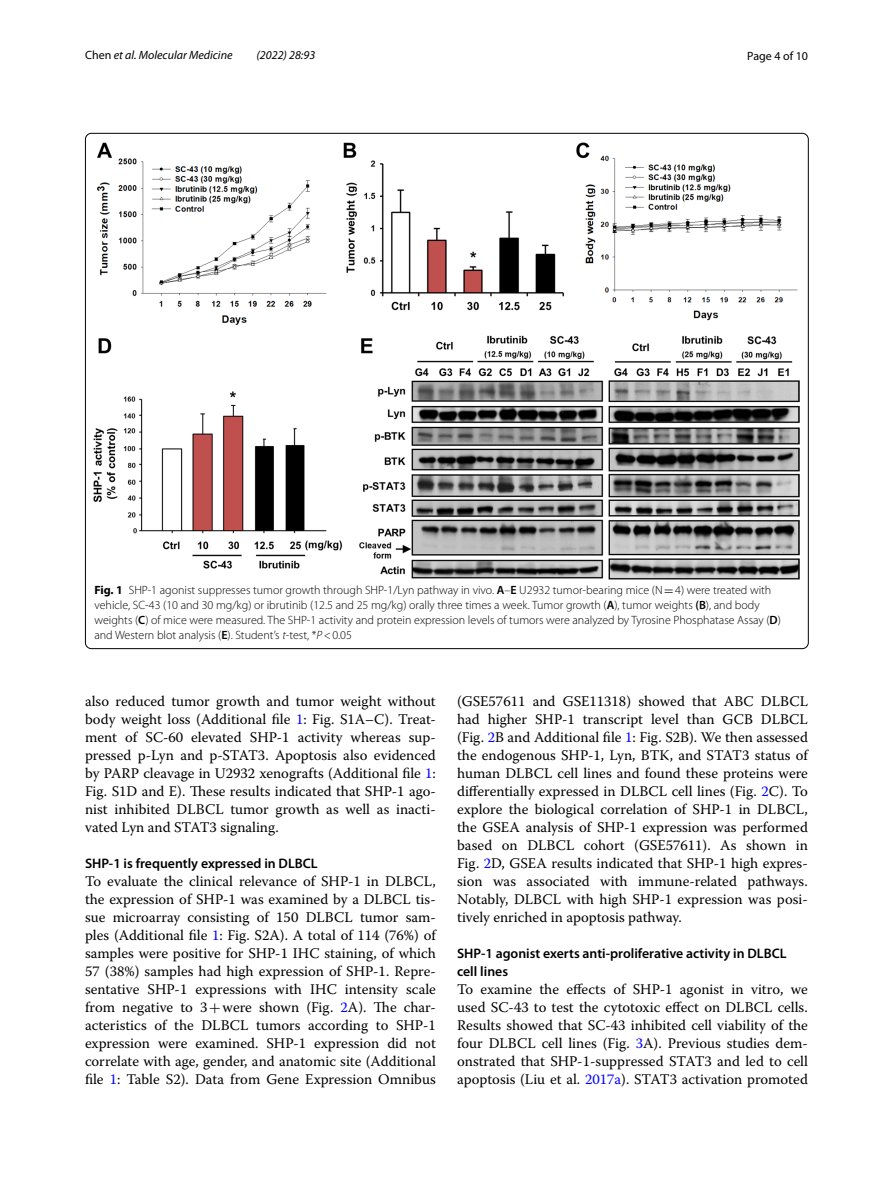
<style>
.page{position:relative;width:893px;height:1187px;background:#fff}
.page>*{position:absolute;margin:0;border:0;box-sizing:border-box;transform-origin:0 0}
.t1{font:14.7px/18px "Warnock Pro";color:#000;text-align:justify}
.t2{font:600 13.8px/18px "Myriad Pro";color:#000}
.t3{font:300 12px/15px "Myriad Pro";color:#000}
.t4{font:italic 12px "Myriad Pro";color:#000}
.t5{font:12px "Myriad Pro";color:#000}
.s1{font-style:normal}
.s2{font-weight:700}
.s3{font-weight:600}
.s4{font-family:"MTSY";font-weight:400}
.s5{font-style:italic}
.s6{color:#00f}
.s7{font-family:"MTSY"}
</style>
<div class="page">
<img style="left:94px;top:142px;width:706px;height:437px">
<p class="t4" style="left:85px;top:48px;width:149px"><span class="s1">Chen</span> et al. Molecular Medicine</p>
<p class="t4" style="left:257px;top:48px;width:60px">(2022) 28:93</p>
<p class="t5" style="left:747px;top:48px;width:62px">Page 4 of 10</p>
<p class="t3" style="left:94px;top:583px;width:688px"><span class="s2">Fig. 1</span> SHP-1 agonist suppresses tumor growth through SHP-1/Lyn pathway in vivo. <span class="s3">A</span>–<span class="s3">E</span> U2932 tumor-bearing mice (N<span class="s4">=</span>4) were treated with vehicle, SC-43 (10 and 30 mg/kg) or ibrutinib (12.5 and 25 mg/kg) orally three times a week. Tumor growth (<span class="s3">A</span>), tumor weights <span class="s3">(B</span>), and body weights (<span class="s3">C</span>) of mice were measured. The SHP-1 activity and protein expression levels of tumors were analyzed by Tyrosine Phosphatase Assay (<span class="s3">D</span>) and Western blot analysis (<span class="s3">E</span>). Student’s <span class="s5">t</span>-test, *<span class="s5">P</span>&lt;0.05</p>
<p class="t1" style="left:85px;top:691px;width:352px">also reduced tumor growth and tumor weight without body weight loss (Additional file <span class="s6">1</span>: Fig. S1A–C). Treat&shy;ment of SC-60 elevated SHP-1 activity whereas sup&shy;pressed p-Lyn and p-STAT3. Apoptosis also evidenced by PARP cleavage in U2932 xenografts (Additional file <span class="s6">1</span>:<br>Fig. S1D and E). These results indicated that SHP-1 ago&shy;nist inhibited DLBCL tumor growth as well as inacti&shy;vated Lyn and STAT3 signaling.</p>
<p class="t2" style="left:85px;top:853px;width:234px">SHP‑1 is frequently expressed in DLBCL</p>
<p class="t1" style="left:85px;top:871px;width:352px">To evaluate the clinical relevance of SHP-1 in DLBCL, the expression of SHP-1 was examined by a DLBCL tis&shy;sue microarray consisting of 150 DLBCL tumor sam&shy;ples (Additional file <span class="s6">1</span>: Fig. S2A). A total of 114 (76%) of samples were positive for SHP-1 IHC staining, of which 57 (38%) samples had high expression of SHP-1. Repre&shy;sentative SHP-1 expressions with IHC intensity scale from negative to 3<span class="s7">+</span>were shown (Fig. <span class="s6">2</span>A). The char&shy;acteristics of the DLBCL tumors according to SHP-1 expression were examined. SHP-1 expression did not correlate with age, gender, and anatomic site (Additional file <span class="s6">1</span>: Table S2). Data from Gene Expression Omnibus</p>
<p class="t1" style="left:457px;top:691px;width:352px">(GSE57611 and GSE11318) showed that ABC DLBCL had higher SHP-1 transcript level than GCB DLBCL (Fig. <span class="s6">2</span>B and Additional file <span class="s6">1</span>: Fig. S2B). We then assessed the endogenous SHP-1, Lyn, BTK, and STAT3 status of human DLBCL cell lines and found these proteins were differentially expressed in DLBCL cell lines (Fig. <span class="s6">2</span>C). To explore the biological correlation of SHP-1 in DLBCL, the GSEA analysis of SHP-1 expression was performed based on DLBCL cohort (GSE57611). As shown in Fig. <span class="s6">2</span>D, GSEA results indicated that SHP-1 high expres&shy;sion was associated with immune-related pathways.<br>Notably, DLBCL with high SHP-1 expression was posi&shy;tively enriched in apoptosis pathway.</p>
<p class="t2" style="left:457px;top:943px;width:331px">SHP‑1 agonist exerts anti‑proliferative activity in DLBCL cell lines</p>
<p class="t1" style="left:457px;top:979px;width:352px">To examine the effects of SHP-1 agonist in vitro, we used SC-43 to test the cytotoxic effect on DLBCL cells.<br>Results showed that SC-43 inhibited cell viability of the four DLBCL cell lines (Fig. <span class="s6">3</span>A). Previous studies dem&shy;onstrated that SHP-1-suppressed STAT3 and led to cell apoptosis (Liu et al. <span class="s6">2017a</span>). STAT3 activation promoted</p>
</div>
